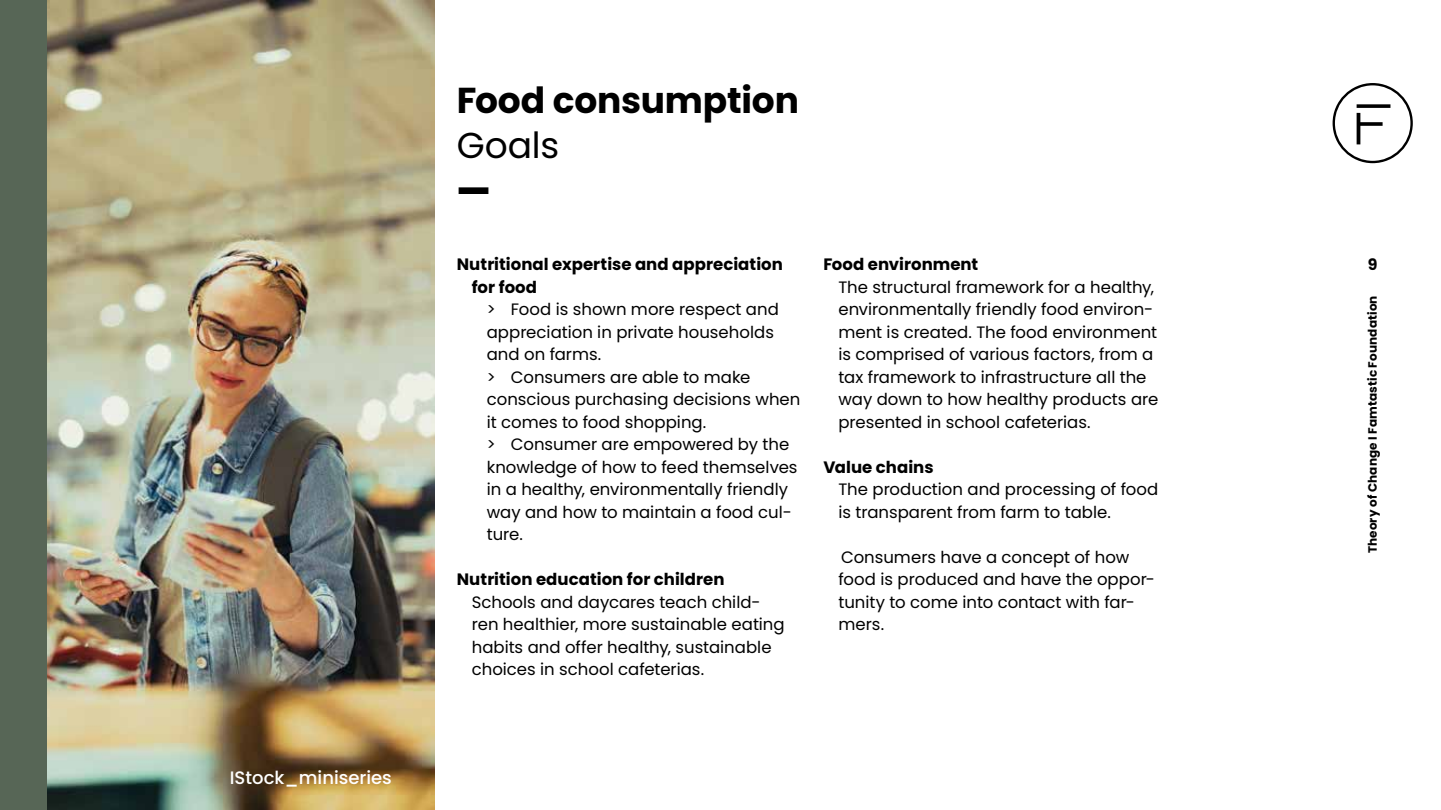
<style>
.page{position:relative;width:1441px;height:810px;background:#fff}
.page>*{position:absolute;margin:0;border:0;box-sizing:border-box;transform-origin:0 0}
.t1{font:700 36px "Poppins";letter-spacing:-.005em;color:#000}
.t2{font:36px "Poppins";letter-spacing:-.005em;color:#000}
.t3{font:900 36px "Poppins";color:#000}
.t4{font:500 18px "Poppins";color:#fff}
.t5{font:16.5px/22.5px "Poppins";color:#000}
.t6{font:700 16.5px/22.5px "Poppins";color:#000}
.t7{font:700 15.75px "Poppins";color:#000}
.t8{font:700 12px "Poppins";letter-spacing:.015em;color:#000}
</style>
<div class="page">
<svg style="left:1332px;top:83px;width:80px;height:80px"></svg>
<img style="left:47px;top:0;width:387px;height:810px">
<div style="left:0;top:0;width:47px;height:810px;background:#576656"></div>
<p class="t4" style="left:230px;top:767px;width:163px">IStock_miniseries</p>
<h1 class="t1" style="left:456px;top:79px;width:344px">Food consumption</h1>
<h1 class="t2" style="left:456px;top:124px;width:104px">Goals</h1>
<h1 class="t3" style="left:456px;top:169px;width:35px">—</h1>
<p class="t6" style="left:471px;top:253px;width:312px;text-indent:-15px">Nutritional expertise and appreciation for food</p>
<p class="t5" style="left:486px;top:298px;width:315px">&gt; Food is shown more respect and appreciation in private households and on farms.<br>&gt; Consumers are able to make conscious purchasing decisions when it comes to food shopping.<br>&gt; Consumer are empowered by the knowledge of how to feed themselves in a healthy, environmentally friendly way and how to maintain a food cul&shy;ture.</p>
<p class="t6" style="left:456px;top:568px;width:269px">Nutrition education for children</p>
<p class="t5" style="left:471px;top:591px;width:314px">Schools and daycares teach child&shy;ren healthier, more sustainable eating habits and offer healthy, sustainable choices in school cafeterias.</p>
<p class="t6" style="left:823px;top:253px;width:156px">Food environment</p>
<p class="t5" style="left:838px;top:276px;width:321px">The structural framework for a healthy, environmentally friendly food environ&shy;ment is created. The food environment is comprised of various factors, from a tax framework to infrastructure all the way down to how healthy products are presented in school cafeterias.</p>
<p class="t6" style="left:823px;top:456px;width:112px">Value chains</p>
<p class="t5" style="left:838px;top:478px;width:321px">The production and processing of food is transparent from farm to table.</p>
<p class="t5" style="left:838px;top:546px;width:318px">Consumers have a concept of how food is produced and have the oppor&shy;tunity to come into contact with far&shy;mers.</p>
<p class="t7" style="left:1367px;top:255px;width:11px">9</p>
<p class="t8" style="left:1365px;top:553px;width:259px;rotate:-90deg">Theory of Change I Famtastic Foundation</p>
</div>
